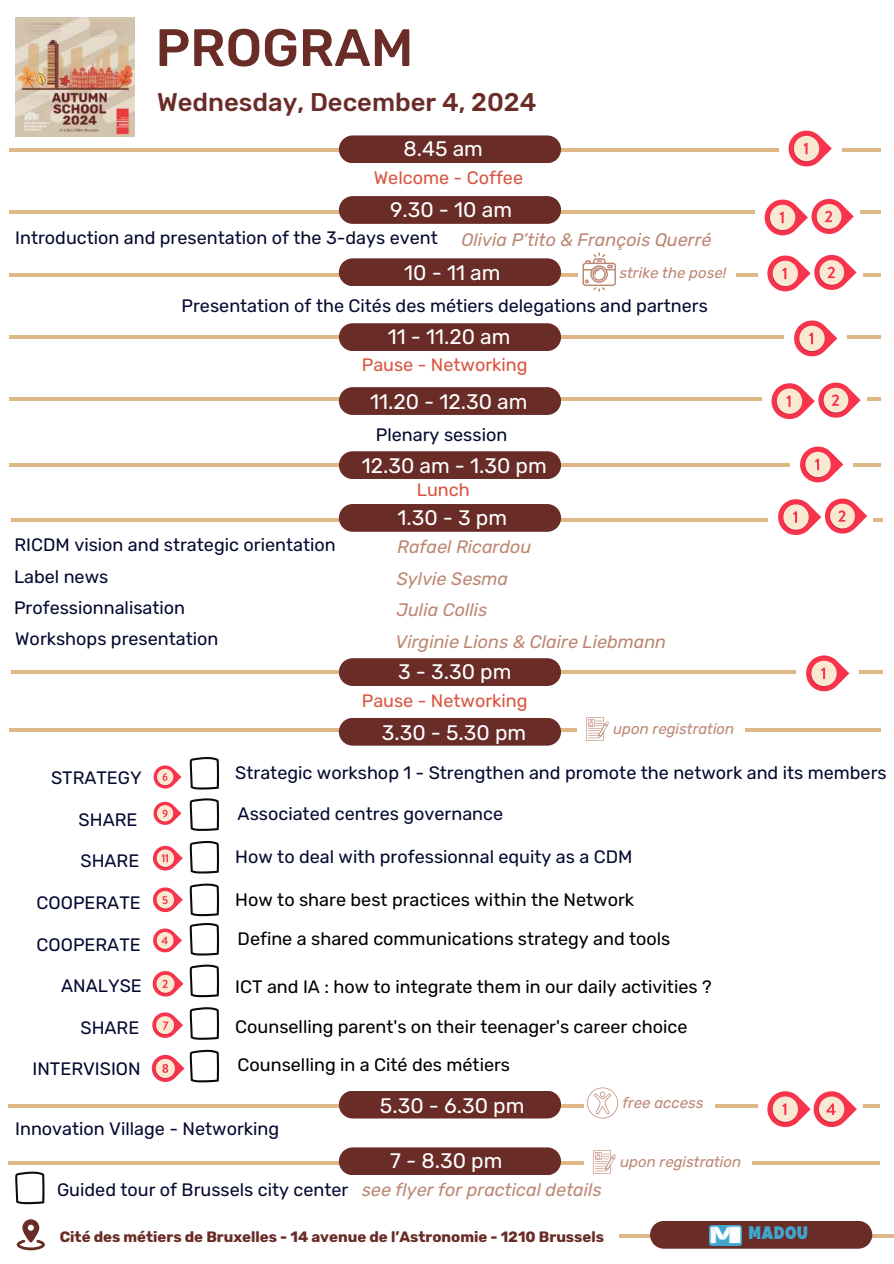
<style>
.page{position:relative;width:894px;height:1264px;background:#fff}
.page>*{position:absolute;margin:0;border:0;box-sizing:border-box;transform-origin:0 0}
.t1{font:500 52.5px "Rubik";color:#692c27}
.t2{font:500 25.5px "Rubik";color:#692c27}
.t3{font:21px "Rubik";color:#fff}
.t4{font:18px "Rubik";color:#050a30}
.t5{font:18px/38px "Rubik";color:#000}
.t6{font:italic 18px "Rubik";color:#bd8773}
.t7{font:18px "Rubik";color:#da5441}
.t8{font:18px "Funkturm";color:#41a6ce}
.t9{font:700 15px "Rubik";color:#692c27}
.t10{font:italic 15px "Rubik";color:#bd8773}
</style>
<div class="page">
<img style="left:15px;top:17px;width:119px;height:119px">
<hr style="left:619px;top:1234px;width:274px;height:3px;background:#dfb888">
<div style="left:650px;top:1221px;width:221px;height:27px;background:#692c27"></div>
<img style="left:709px;top:1225px;width:32px;height:20px">
<svg style="left:17px;top:1219px;width:28px;height:31px"></svg>
<svg style="left:190px;top:757px;width:29px;height:32px"></svg>
<svg style="left:190px;top:841px;width:29px;height:32px"></svg>
<svg style="left:190px;top:883px;width:29px;height:33px"></svg>
<svg style="left:190px;top:798px;width:29px;height:33px"></svg>
<svg style="left:190px;top:964px;width:29px;height:33px"></svg>
<svg style="left:190px;top:1007px;width:29px;height:32px"></svg>
<svg style="left:190px;top:1049px;width:29px;height:33px"></svg>
<svg style="left:15px;top:1171px;width:29px;height:33px"></svg>
<hr style="left:10px;top:148px;width:870px;height:4px;background:#dfb888">
<div style="left:339px;top:135px;width:222px;height:28px;background:#692c27"></div>
<hr style="left:10px;top:210px;width:870px;height:3px;background:#dfb888">
<svg style="left:339px;top:196px;width:222px;height:28px;background:#6e332e"></svg>
<hr style="left:10px;top:273px;width:870px;height:3px;background:#dfb888">
<div style="left:339px;top:258px;width:222px;height:28px;background:#692c27"></div>
<hr style="left:10px;top:336px;width:870px;height:3px;background:#dfb888">
<div style="left:339px;top:323px;width:222px;height:28px;background:#692c27"></div>
<hr style="left:10px;top:397px;width:870px;height:4px;background:#dfb888">
<svg style="left:339px;top:387px;width:222px;height:28px;background:#6d332e"></svg>
<hr style="left:10px;top:463px;width:870px;height:4px;background:#dfb888">
<div style="left:339px;top:451px;width:222px;height:28px;background:#692c27"></div>
<hr style="left:11px;top:518px;width:871px;height:3px;background:#dfb888">
<div style="left:339px;top:504px;width:222px;height:28px;background:#692c27"></div>
<hr style="left:11px;top:670px;width:871px;height:3px;background:#dfb888">
<div style="left:339px;top:658px;width:222px;height:28px;background:#692c27"></div>
<hr style="left:10px;top:728px;width:870px;height:3px;background:#dfb888">
<div style="left:339px;top:718px;width:222px;height:27px;background:#692c27"></div>
<hr style="left:8px;top:1161px;width:871px;height:3px;background:#dfb888">
<div style="left:339px;top:1147px;width:222px;height:28px;background:#692c27"></div>
<hr style="left:8px;top:1104px;width:871px;height:3px;background:#dfb888">
<div style="left:339px;top:1091px;width:222px;height:27px;background:#692c27"></div>
<div style="left:578px;top:259px;width:157px;height:30px;background:#fff"></div>
<svg style="left:582px;top:252px;width:33px;height:40px"></svg>
<div style="left:577px;top:715px;width:167px;height:30px;background:#fff"></div>
<svg style="left:586px;top:717px;width:22px;height:23px"></svg>
<div style="left:584px;top:1147px;width:167px;height:31px;background:#fff"></div>
<svg style="left:593px;top:1150px;width:22px;height:23px"></svg>
<div style="left:584px;top:1089px;width:130px;height:30px;background:#fff"></div>
<svg style="left:587px;top:1087px;width:31px;height:31px"></svg>
<svg style="left:190px;top:923px;width:29px;height:32px"></svg>
<svg style="left:152px;top:1012px;width:31px;height:26px"></svg>
<svg style="left:151px;top:1054px;width:33px;height:28px"></svg>
<svg style="left:153px;top:928px;width:29px;height:25px"></svg>
<svg style="left:153px;top:765px;width:28px;height:60px"></svg>
<svg style="left:153px;top:845px;width:30px;height:26px"></svg>
<svg style="left:153px;top:887px;width:30px;height:26px"></svg>
<svg style="left:152px;top:971px;width:31px;height:26px"></svg>
<div style="left:755px;top:190px;width:104px;height:52px;background:#fff"></div>
<div style="left:757px;top:246px;width:105px;height:52px;background:#fff"></div>
<svg style="left:757px;top:198px;width:99px;height:94px"></svg>
<div style="left:761px;top:373px;width:105px;height:53px;background:#fff"></div>
<svg style="left:771px;top:382px;width:89px;height:38px"></svg>
<div style="left:768px;top:489px;width:104px;height:53px;background:#fff"></div>
<div style="left:778px;top:121px;width:63px;height:52px;background:#fff"></div>
<svg style="left:788px;top:130px;width:43px;height:37px"></svg>
<div style="left:784px;top:311px;width:62px;height:52px;background:#fff"></div>
<svg style="left:794px;top:320px;width:43px;height:37px"></svg>
<svg style="left:778px;top:446px;width:89px;height:89px"></svg>
<div style="left:796px;top:645px;width:62px;height:53px;background:#fff"></div>
<svg style="left:806px;top:655px;width:43px;height:37px"></svg>
<div style="left:757px;top:1081px;width:105px;height:53px;background:#fff"></div>
<svg style="left:767px;top:1091px;width:89px;height:37px"></svg>
<h1 class="t1" style="left:155px;top:17px;width:259px">PROGRAM</h1>
<h2 class="t2" style="left:157px;top:87px;width:380px">Wednesday, December 4, 2024</h2>
<p class="t3" style="left:403px;top:136px;width:81px">8.45 am</p>
<p class="t7" style="left:374px;top:168px;width:151px">Welcome - Coffee</p>
<p class="t3" style="left:390px;top:197px;width:123px">9.30 - 10 am</p>
<p class="t4" style="left:15px;top:227px;width:424px">Introduction and presentation of the 3-days event</p>
<p class="t6" style="left:461px;top:229px;width:252px">Olivia P’tito &amp; François Querré</p>
<p class="t3" style="left:404px;top:260px;width:98px">10 - 11 am</p>
<p class="t10" style="left:619px;top:263px;width:108px">strike the pose!</p>
<p class="t4" style="left:181px;top:295px;width:527px">Presentation of the Cités des métiers delegations and partners</p>
<p class="t3" style="left:387px;top:324px;width:124px">11 - 11.20 am</p>
<p class="t7" style="left:361px;top:354px;width:167px">Pause - Networking</p>
<p class="t3" style="left:370px;top:389px;width:159px">11.20 - 12.30 am</p>
<p class="t4" style="left:376px;top:424px;width:133px">Plenary session</p>
<p class="t7" style="left:417px;top:479px;width:54px">Lunch</p>
<p class="t3" style="left:361px;top:453px;width:186px">12.30 am - 1.30 pm</p>
<p class="t3" style="left:397px;top:505px;width:111px">1.30 - 3 pm</p>
<p class="t4" style="left:15px;top:534px;width:322px">RICDM vision and strategic orientation</p>
<p class="t6" style="left:397px;top:536px;width:136px">Rafael Ricardou</p>
<p class="t4" style="left:14px;top:566px;width:96px">Label news</p>
<p class="t6" style="left:396px;top:568px;width:113px">Sylvie Sesma</p>
<p class="t4" style="left:14px;top:597px;width:173px">Professionnalisation</p>
<p class="t6" style="left:396px;top:599px;width:92px">Julia Collis</p>
<p class="t4" style="left:15px;top:628px;width:205px">Workshops presentation</p>
<p class="t6" style="left:395px;top:630px;width:272px">Virginie Lions &amp; Claire Liebmann</p>
<p class="t3" style="left:398px;top:659px;width:115px">3 - 3.30 pm</p>
<p class="t7" style="left:361px;top:690px;width:167px">Pause - Networking</p>
<p class="t3" style="left:381px;top:720px;width:146px">3.30 - 5.30 pm</p>
<p class="t10" style="left:613px;top:719px;width:122px">upon registration</p>
<p class="t4" style="left:51px;top:767px;width:92px">STRATEGY</p>
<p class="t4" style="left:235px;top:762px;width:652px">Strategic workshop 1 - Strengthen and promote the network and its members</p>
<p class="t4" style="left:79px;top:809px;width:60px">SHARE</p>
<p class="t4" style="left:80px;top:850px;width:60px">SHARE</p>
<p class="t4" style="left:237px;top:803px;width:267px">Associated centres governance</p>
<p class="t4" style="left:235px;top:846px;width:398px">How to deal with professionnal equity as a CDM</p>
<p class="t4" style="left:37px;top:892px;width:106px">COOPERATE</p>
<p class="t5" style="left:235px;top:880px;width:400px">How to share best practices within the Network</p>
<p class="t4" style="left:37px;top:933px;width:106px">COOPERATE</p>
<p class="t5" style="left:237px;top:920px;width:434px">Define a shared communications strategy and tools</p>
<p class="t4" style="left:61px;top:975px;width:82px">ANALYSE</p>
<p class="t4" style="left:80px;top:1016px;width:60px">SHARE</p>
<p class="t4" style="left:33px;top:1058px;width:110px">INTERVISION</p>
<p class="t5" style="left:235px;top:967px;width:477px">ICT and IA : how to integrate them in our daily activities ?</p>
<p class="t5" style="left:235px;top:1008px;width:453px">Counselling parent's on their teenager's career choice<br>Counselling in a Cité des métiers</p>
<p class="t10" style="left:622px;top:1093px;width:82px">free access</p>
<p class="t3" style="left:380px;top:1092px;width:146px">5.30 - 6.30 pm</p>
<p class="t4" style="left:15px;top:1118px;width:265px">Innovation Village - Networking</p>
<p class="t4" style="left:57px;top:1179px;width:293px">Guided tour of Brussels city center</p>
<p class="t3" style="left:390px;top:1148px;width:114px">7 - 8.30 pm</p>
<p class="t6" style="left:361px;top:1179px;width:241px">see flyer for practical details</p>
<p class="t10" style="left:620px;top:1152px;width:122px">upon registration</p>
<p class="t9" style="left:60px;top:1227px;width:546px">Cité des métiers de Bruxelles - 14 avenue de l’Astronomie - 1210 Brussels</p>
<p class="t8" style="left:748px;top:1222px;width:61px">MADOU</p>
</div>
